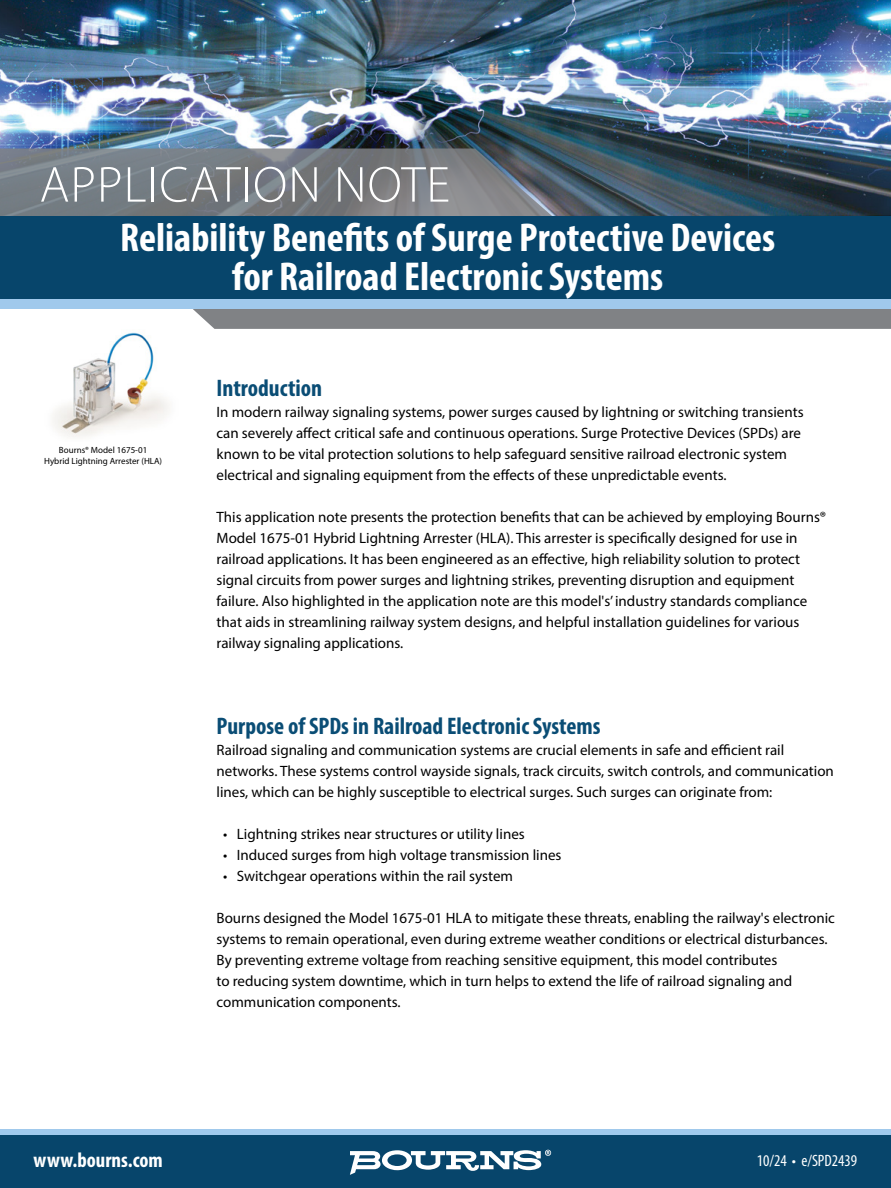
<style>
.page{position:relative;width:891px;height:1188px;background:#fff}
.page>*{position:absolute;margin:0;border:0;box-sizing:border-box;transform-origin:0 0}
.t1{font:300 51px "Myriad Pro";letter-spacing:.02em;color:#fff}
.t2{font:700 condensed 40.5px/39px "Myriad Pro";color:#fff;text-align:center}
.t3{font:700 condensed 24px "Myriad Pro";color:#0a4d75}
.t4{font:700 condensed 21px "Myriad Pro";color:#fff}
.t5{font:condensed 16.5px "Myriad Pro";color:#fff}
.t6{font:15px/21px "Myriad Pro";color:#000}
.t7{font:9px/10.8px "Myriad Pro";color:#000;text-align:center}
</style>
<div class="page">
<img style="left:0;top:0;width:891px;height:216px">
<svg style="left:0;top:149px;width:580px;height:67px;background:#74797f"></svg>
<div style="left:193px;top:309px;width:698px;height:20px;background:#808285"></div>
<div style="left:0;top:249px;width:891px;height:60px;background:#a0c9ec"></div>
<div style="left:0;top:216px;width:891px;height:83px;background:#07456b"></div>
<div style="left:0;top:1130px;width:891px;height:7px;background:#a0c9ec"></div>
<div style="left:0;top:1135px;width:891px;height:53px;background:#07456b"></div>
<svg style="left:350px;top:1150px;width:201px;height:25px"></svg>
<img style="left:53px;top:332px;width:116px;height:105px">
<h1 class="t1" style="left:40px;top:154px;width:412px">APPLICATION NOTE</h1>
<h2 class="t2" style="left:120px;top:217px;width:656px">Reliability Benefits of Surge Protective Devices for Railroad Electronic Systems</h2>
<p class="t7" style="left:44px;top:445px;width:120px">Bourns® Model 1675-01<br>Hybrid Lightning Arrester (HLA)</p>
<h3 class="t3" style="left:217px;top:373px;width:107px">Introduction</h3>
<p class="t6" style="left:217px;top:402px;width:589px">In modern railway signaling systems, power surges caused by lightning or switching transients can severely affect critical safe and continuous operations. Surge Protective Devices (SPDs) are known to be vital protection solutions to help safeguard sensitive railroad electronic system electrical and signaling equipment from the effects of these unpredictable events.</p>
<p class="t6" style="left:217px;top:507px;width:611px">This application note presents the protection benefits that can be achieved by employing Bourns® Model 1675-01 Hybrid Lightning Arrester (HLA). This arrester is specifically designed for use in railroad applications. It has been engineered as an effective, high reliability solution to protect signal circuits from power surges and lightning strikes, preventing disruption and equipment failure. Also highlighted in the application note are this model's’ industry standards compliance that aids in streamlining railway system designs, and helpful installation guidelines for various railway signaling applications.</p>
<h3 class="t3" style="left:217px;top:711px;width:386px">Purpose of SPDs in Railroad Electronic Systems</h3>
<p class="t6" style="left:217px;top:739px;width:619px">Railroad signaling and communication systems are crucial elements in safe and efficient rail networks. These systems control wayside signals, track circuits, switch controls, and communication lines, which can be highly susceptible to electrical surges. Such surges can originate from:</p>
<p class="t6" style="left:223px;top:823px;width:303px">• Lightning strikes near structures or utility lines</p>
<p class="t6" style="left:223px;top:844px;width:340px">• Induced surges from high voltage transmission lines</p>
<p class="t6" style="left:223px;top:865px;width:291px">• Switchgear operations within the rail system</p>
<p class="t6" style="left:217px;top:907px;width:620px">Bourns designed the Model 1675-01 HLA to mitigate these threats, enabling the railway's electronic systems to remain operational, even during extreme weather conditions or electrical disturbances.<br>By preventing extreme voltage from reaching sensitive equipment, this model contributes<br>to reducing system downtime, which in turn helps to extend the life of railroad signaling and communication components.</p>
<h3 class="t4" style="left:34px;top:1147px;width:131px">www.bourns.com</h3>
<p class="t5" style="left:757px;top:1151px;width:102px">10/24 • e/SPD2439</p>
</div>
